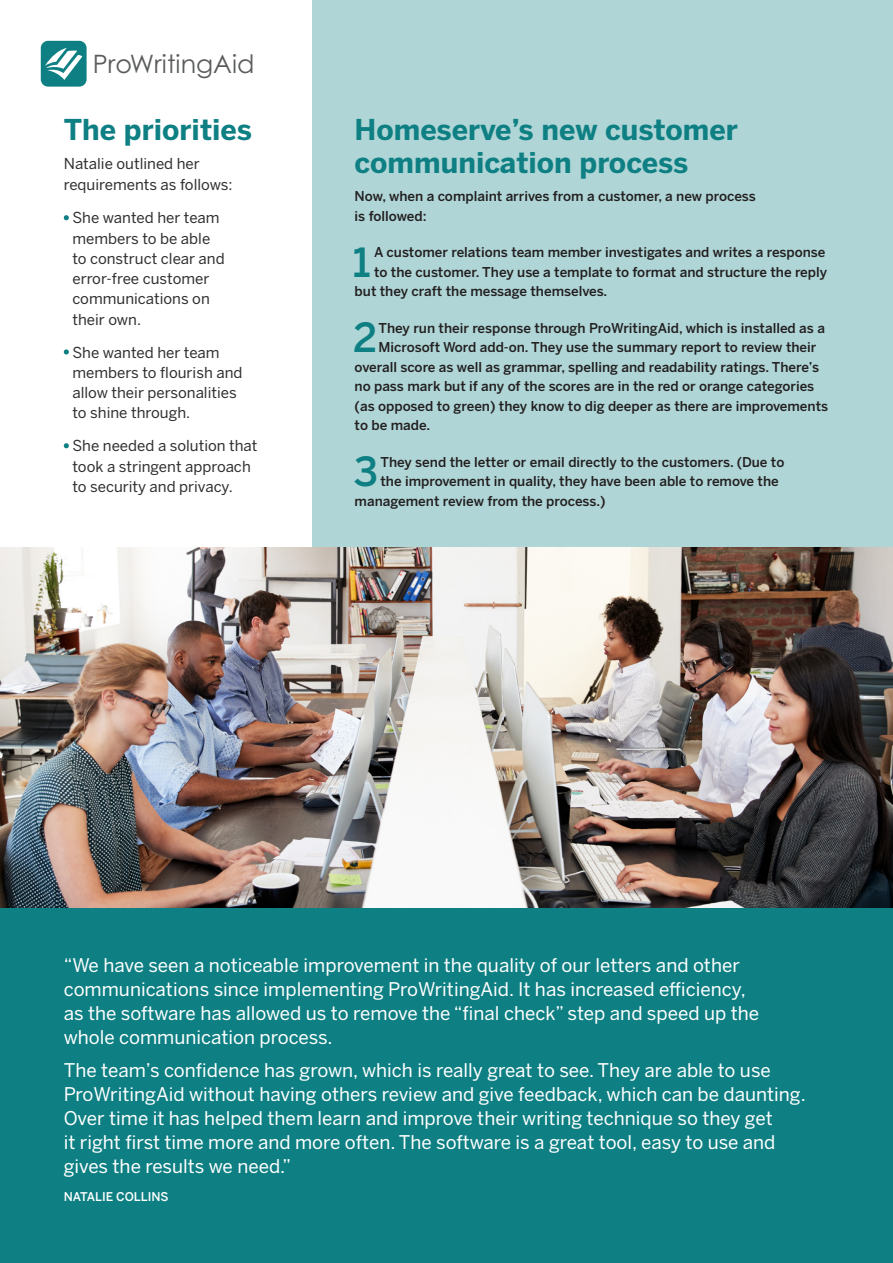
<style>
.page{position:relative;width:893px;height:1263px;background:#fff}
.page>*{position:absolute;margin:0;border:0;box-sizing:border-box;transform-origin:0 0}
.t1{font:500 39.9px "Benton Sans";color:#0e7f83}
.t2{font:700 28.5px/33px "Benton Sans";color:#0e7f83}
.t3{font:25.35px "Century Gothic";color:#5b5d5d}
.t4{font:18.75px/24px "Benton Sans";color:#fff}
.t5{font:15px/20.2px "Benton Sans";color:#312f30}
.t6{font:500 13.5px/19.5px "Benton Sans";color:#231f20}
.t7{font:500 12px "Benton Sans";color:#fff}
</style>
<div class="page">
<div style="left:313px;top:0;width:580px;height:555px;background:#afd5d6"></div>
<img style="left:0;top:548px;width:893px;height:360px">
<div style="left:0;top:908px;width:893px;height:355px;background:#0e7f83"></div>
<svg style="left:64px;top:215px;width:5px;height:5px"></svg>
<svg style="left:64px;top:349px;width:5px;height:5px"></svg>
<svg style="left:64px;top:443px;width:5px;height:5px"></svg>
<div style="left:41px;top:41px;width:46px;height:46px;background:#0e7f83;border-radius:7px"></div>
<svg style="left:45px;top:48px;width:37px;height:32px"></svg>
<p class="t3" style="left:93px;top:48px;width:163px">ProWritingAid</p>
<p class="t2" style="left:64px;top:114px;width:190px">The priorities</p>
<p class="t5" style="left:64px;top:153px;width:170px;line-height:21px">Natalie outlined her requirements as follows:</p>
<p class="t5" style="left:72px;top:208px;width:154px">She wanted her team members to be able to construct clear and error-free customer communications on their own.</p>
<p class="t5" style="left:72px;top:342px;width:172px">She wanted her team members to flourish and allow their personalities to shine through.</p>
<p class="t5" style="left:72px;top:436px;width:187px">She needed a solution that took a stringent approach to security and privacy.</p>
<p class="t2" style="left:355px;top:114px;width:385px">Homeserve’s new customer communication process</p>
<p class="t6" style="left:355px;top:187px;width:403px">Now, when a complaint arrives from a customer, a new process is followed:</p>
<p class="t1" style="left:353px;top:238px;width:19px">1</p>
<p class="t6" style="left:374px;top:243px;width:453px">A customer relations team member investigates and writes a response</p>
<p class="t6" style="left:374px;top:262px;width:454px">to the customer. They use a template to format and structure the reply</p>
<p class="t6" style="left:355px;top:282px;width:254px">but they craft the message themselves.</p>
<p class="t1" style="left:353px;top:313px;width:26px">2</p>
<p class="t6" style="left:378px;top:318px;width:448px">They run their response through ProWritingAid, which is installed as a</p>
<p class="t6" style="left:378px;top:338px;width:439px">Microsoft Word add-on. They use the summary report to review their</p>
<p class="t6" style="left:355px;top:357px;width:466px">overall score as well as grammar, spelling and readability ratings. There’s</p>
<p class="t6" style="left:355px;top:377px;width:461px">no pass mark but if any of the scores are in the red or orange categories</p>
<p class="t6" style="left:355px;top:396px;width:475px">(as opposed to green) they know to dig deeper as there are improvements</p>
<p class="t6" style="left:355px;top:416px;width:77px">to be made.</p>
<p class="t1" style="left:354px;top:447px;width:26px">3</p>
<p class="t6" style="left:380px;top:452px;width:405px">They send the letter or email directly to the customers. (Due to</p>
<p class="t6" style="left:380px;top:472px;width:400px">the improvement in quality, they have been able to remove the</p>
<p class="t6" style="left:355px;top:491px;width:252px">management review from the process.)</p>
<p class="t4" style="left:64px;top:954px;width:697px">“We have seen a noticeable improvement in the quality of our letters and other communications since implementing ProWritingAid. It has increased efficiency, as the software has allowed us to remove the “final check” step and speed up the whole communication process.</p>
<p class="t4" style="left:64px;top:1058px;width:743px">The team’s confidence has grown, which is really great to see. They are able to use ProWritingAid without having others review and give feedback, which can be daunting.<br>Over time it has helped them learn and improve their writing technique so they get<br>it right first time more and more often. The software is a great tool, easy to use and gives the results we need.”</p>
<p class="t7" style="left:64px;top:1189px;width:106px">NATALIE COLLINS</p>
</div>
